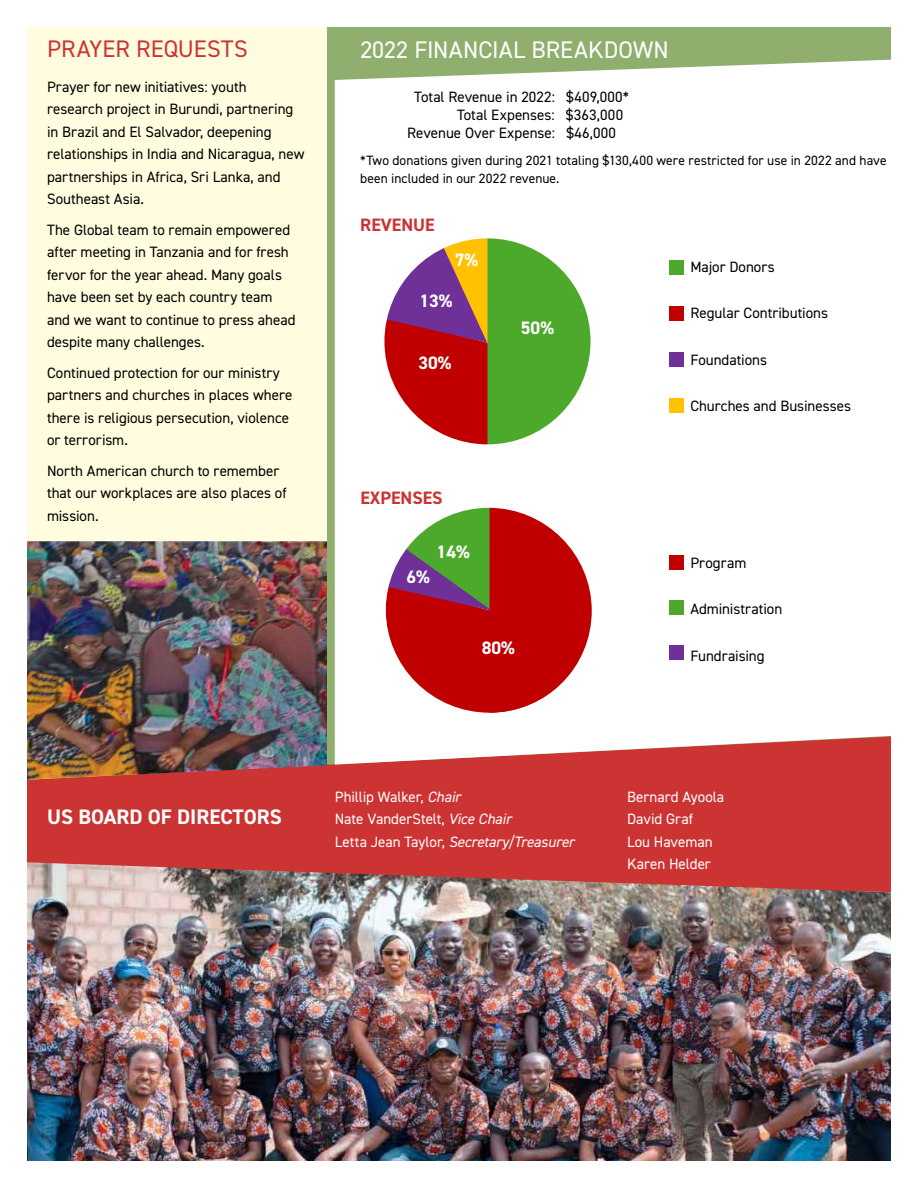
<style>
.page{position:relative;width:918px;height:1188px;background:#fff}
.page>*{position:absolute;margin:0;border:0;box-sizing:border-box;transform-origin:0 0}
.t1{font:24px "DIN2014";letter-spacing:.005em;color:#fff}
.t2{font:24px "DIN2014";color:#c33}
.t3{font:700 21px "DIN2014";color:#fff}
.t4{font:700 18px "DIN2014";color:#fff}
.t5{font:700 18px "DIN2014";color:#c33}
.t6{font:15px/22.5px "DIN2014";color:#000}
.t7{font:15px/22.5px "DIN2014";letter-spacing:-.005em;color:#fff}
.t8{font:13.5px/18px "DIN2014";letter-spacing:.005em;color:#000}
.s1{font-style:italic}
</style>
<div class="page">
<div style="left:28px;top:28px;width:299px;height:513px;background:#fffcdf"></div>
<div style="left:327px;top:28px;width:563px;height:707px;background:#90af6f"></div>
<div style="left:28px;top:735px;width:862px;height:127px;background:#c33"></div>
<svg style="left:335px;top:59px;width:556px;height:706px"></svg>
<div style="left:669px;top:555px;width:15px;height:15px;background:#c00000"></div>
<div style="left:669px;top:600px;width:15px;height:15px;background:#4da92c"></div>
<div style="left:669px;top:645px;width:15px;height:15px;background:#6f3098"></div>
<div style="left:669px;top:260px;width:15px;height:15px;background:#4da92c"></div>
<div style="left:669px;top:306px;width:15px;height:14px;background:#c00000"></div>
<div style="left:669px;top:352px;width:15px;height:15px;background:#6f3098"></div>
<div style="left:669px;top:398px;width:15px;height:14px;background:#ffc100"></div>
<img style="left:27px;top:541px;width:300px;height:239px">
<svg style="left:384px;top:229px;width:208px;height:216px"></svg>
<svg style="left:386px;top:496px;width:208px;height:217px"></svg>
<img style="left:27px;top:862px;width:864px;height:299px">
<h1 class="t2" style="left:47px;top:34px;width:202px">PRAYER REQUESTS</h1>
<p class="t6" style="left:47px;top:75px;width:259px">Prayer for new initiatives: youth research project in Burundi, partnering in Brazil and El Salvador, deepening relationships in India and Nicaragua, new partnerships in Africa, Sri Lanka, and Southeast Asia.</p>
<p class="t6" style="left:47px;top:218px;width:250px">The Global team to remain empowered after meeting in Tanzania and for fresh fervor for the year ahead. Many goals have been set by each country team and we want to continue to press ahead despite many challenges.</p>
<p class="t6" style="left:47px;top:361px;width:247px">Continued protection for our ministry partners and churches in places where there is religious persecution, violence or terrorism.</p>
<p class="t6" style="left:47px;top:459px;width:241px">North American church to remember that our workplaces are also places of mission.</p>
<h1 class="t1" style="left:360px;top:35px;width:310px">2022 FINANCIAL BREAKDOWN</h1>
<p class="t6" style="left:414px;top:85px;width:216px">Total Revenue in 2022: $409,000*</p>
<p class="t6" style="left:457px;top:103px;width:168px">Total Expenses: $363,000</p>
<p class="t6" style="left:407px;top:121px;width:210px">Revenue Over Expense: $46,000</p>
<p class="t8" style="left:360px;top:151px;width:528px">*Two donations given during 2021 totaling $130,400 were restricted for use in 2022 and have been included in our 2022 revenue.</p>
<p class="t5" style="left:360px;top:213px;width:76px">REVENUE</p>
<p class="t4" style="left:455px;top:248px;width:25px">7%</p>
<p class="t4" style="left:420px;top:288px;width:35px">13%</p>
<p class="t4" style="left:418px;top:351px;width:35px">30%</p>
<p class="t4" style="left:521px;top:316px;width:35px">50%</p>
<p class="t5" style="left:360px;top:486px;width:84px">EXPENSES</p>
<p class="t4" style="left:406px;top:565px;width:25px">6%</p>
<p class="t4" style="left:437px;top:540px;width:35px">14%</p>
<p class="t4" style="left:482px;top:635px;width:35px">80%</p>
<p class="t6" style="left:690px;top:255px;width:86px">Major Donors</p>
<p class="t6" style="left:690px;top:302px;width:139px">Regular Contributions</p>
<p class="t6" style="left:690px;top:348px;width:78px">Foundations</p>
<p class="t6" style="left:690px;top:395px;width:162px">Churches and Businesses</p>
<p class="t6" style="left:690px;top:551px;width:58px">Program</p>
<p class="t6" style="left:690px;top:597px;width:93px">Administration</p>
<p class="t6" style="left:690px;top:644px;width:76px">Fundraising</p>
<h2 class="t3" style="left:47px;top:803px;width:236px">US BOARD OF DIRECTORS</h2>
<p class="t7" style="left:335px;top:785px;width:241px">Phillip Walker, <span class="s1">Chair<br></span>Nate VanderStelt, <span class="s1">Vice Chair<br></span>Letta Jean Taylor, <span class="s1">Secretary/Treasurer</span></p>
<p class="t7" style="left:627px;top:785px;width:99px">Bernard Ayoola<br>David Graf<br>Lou Haveman<br>Karen Helder</p>
</div>
